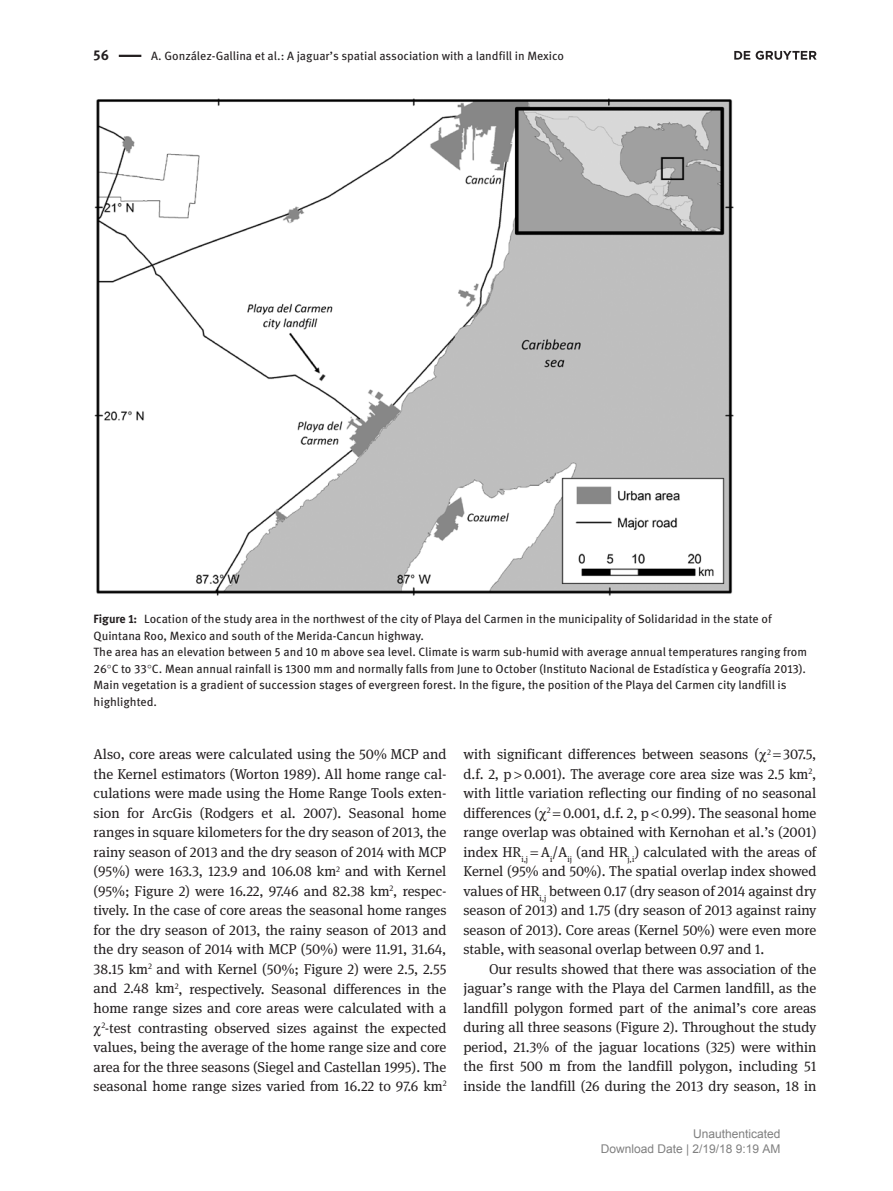
<style>
.page{position:relative;width:893px;height:1191px;background:#fff}
.page>*{position:absolute;margin:0;border:0;box-sizing:border-box;transform-origin:0 0}
.t1{font:14.25px/19.5px "DG Meta Serif Science";color:#231f20;text-align:justify}
.t2{font:700 14.25px "DG Meta Science";color:#231f20}
.t3{font:12px/16.5px "DG Meta Science";color:#231f20}
.t4{font:12px/15px "Arial";color:#808080;text-align:right}
.s1{font-weight:700}
</style>
<div class="page">
<hr style="left:119px;top:55px;width:22px;height:2px;background:#231f20">
<img style="left:94px;top:98px;width:640px;height:498px">
<svg style="left:734px;top:51px;width:83px;height:9px"></svg>
<p class="t2" style="left:94px;top:44px;width:17px">56</p>
<p class="t3" style="left:151px;top:47px;width:414px">A. González-Gallina et al.: A jaguar’s spatial association with a landfill in Mexico</p>
<p class="t3" style="left:94px;top:610px;width:715px"><span class="s1">Figure 1:</span> Location of the study area in the northwest of the city of Playa del Carmen in the municipality of Solidaridad in the state of Quintana Roo, Mexico and south of the Merida-Cancun highway.<br>The area has an elevation between 5 and 10 m above sea level. Climate is warm sub-humid with average annual temperatures ranging from 26 C to 33 C. Mean annual rainfall is 1300 mm and normally falls from June to October (Instituto Nacional de Estadística y Geografía 2013).<br>Main vegetation is a gradient of succession stages of evergreen forest. In the figure, the position of the Playa del Carmen city landfill is highlighted.</p>
<p class="t1" style="left:94px;top:744px;width:354px;text-align:center">Also, core areas were calculated using the 50% MCP and the Kernel estimators (Worton 1989). All home range cal&shy;culations were made using the Home Range Tools exten&shy;sion for ArcGis (Rodgers et al. 2007). Seasonal home ranges in square kilometers for the dry season of 2013, the rainy season of 2013 and the dry season of 2014 with MCP (95%) were 163.3, 123.9 and 106.08 km<sup>2</sup> and with Kernel (95%; Figure 2) were 16.22, 97.46 and 82.38 km<sup>2</sup>, respec&shy;tively. In the case of core areas the seasonal home ranges for the dry season of 2013, the rainy season of 2013 and the dry season of 2014 with MCP (50%) were 11.91, 31.64, 38.15 km<sup>2</sup> and with Kernel (50%; Figure 2) were 2.5, 2.55 and 2.48 km<sup>2</sup>, respectively. Seasonal differences in the home range sizes and core areas were calculated with a <sup>2</sup>-test contrasting observed sizes against the expected values, being the average of the home range size and core area for the three seasons (Siegel and Castellan 1995). The seasonal home range sizes varied from 16.22 to 97.6 km<sup>2</sup></p>
<p class="t1" style="left:463px;top:744px;width:354px">with significant differences between seasons ( <sup>2</sup> 307.5, d.f. 2, p 0.001). The average core area size was 2.5 km<sup>2</sup>, with little variation reflecting our finding of no seasonal differences ( <sup>2</sup> 0.001, d.f. 2, p 0.99). The seasonal home range overlap was obtained with Kernohan et al.’s (2001) index HR<sub>i,j</sub> A<sub>i</sub>/A<sub>ij</sub> (and HR<sub>j,i</sub>) calculated with the areas of Kernel (95% and 50%). The spatial overlap index showed values of HR<sub>i,j</sub> between 0.17 (dry season of 2014 against dry season of 2013) and 1.75 (dry season of 2013 against rainy season of 2013). Core areas (Kernel 50%) were even more stable, with seasonal overlap between 0.97 and 1.</p>
<p class="t1" style="left:463px;top:959px;width:354px;text-indent:26px">Our results showed that there was association of the jaguar’s range with the Playa del Carmen landfill, as the landfill polygon formed part of the animal’s core areas during all three seasons (Figure 2). Throughout the study period, 21.3% of the jaguar locations (325) were within the first 500 m from the landfill polygon, including 51 inside the landfill (26 during the 2013 dry season, 18 in</p>
<p class="t4" style="left:601px;top:1127px;width:181px">Unauthenticated<br>Download Date | 2/19/18 9:19 AM</p>
</div>
